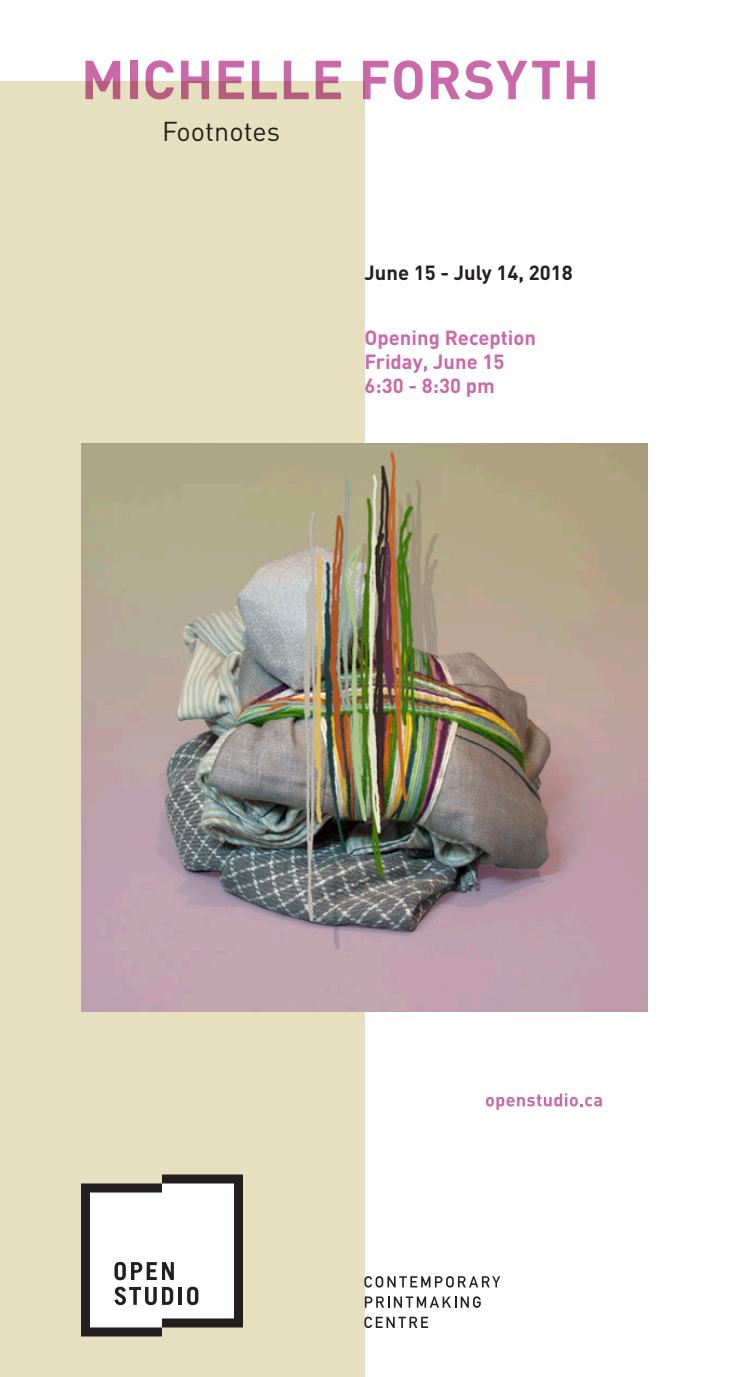
<style>
.page{position:relative;width:729px;height:1377px;background:#fff}
.page>*{position:absolute;margin:0;border:0;box-sizing:border-box;transform-origin:0 0}
.t1{font:700 54px "DIN";letter-spacing:.015em;color:#c969a9}
.Secondary_title{font:27px "DIN";color:#231f20}
.Date_and_time{font:700 20.25px/24.3px "DIN";color:#c969a9}
.Date_and_time-2{font:700 20.25px "DIN";color:#231f20}
</style>
<div class="page">
<div style="left:0;top:81px;width:364px;height:1296px;background:#e7e0c0"></div>
<svg style="left:364px;top:1276px;width:136px;height:12px"></svg>
<svg style="left:365px;top:1296px;width:116px;height:12px"></svg>
<svg style="left:364px;top:1317px;width:64px;height:11px"></svg>
<svg style="left:81px;top:1174px;width:162px;height:162px;background:#c5c3c2"></svg>
<svg style="left:486px;top:1094px;width:116px;height:16px"></svg>
<img style="left:82px;top:444px;width:565px;height:568px">
<h1 class="t1" style="left:81px;top:44px;width:520px">MICHELLE FORSYTH</h1>
<p class="Secondary_title" style="left:162px;top:114px;width:120px">Footnotes</p>
<p class="Date_and_time-2" style="left:364px;top:260px;width:210px">June 15 - July 14, 2018</p>
<p class="Date_and_time" style="left:364px;top:325px;width:173px">Opening Reception<br>Friday, June 15<br>6:30 - 8:30 pm</p>
</div>
